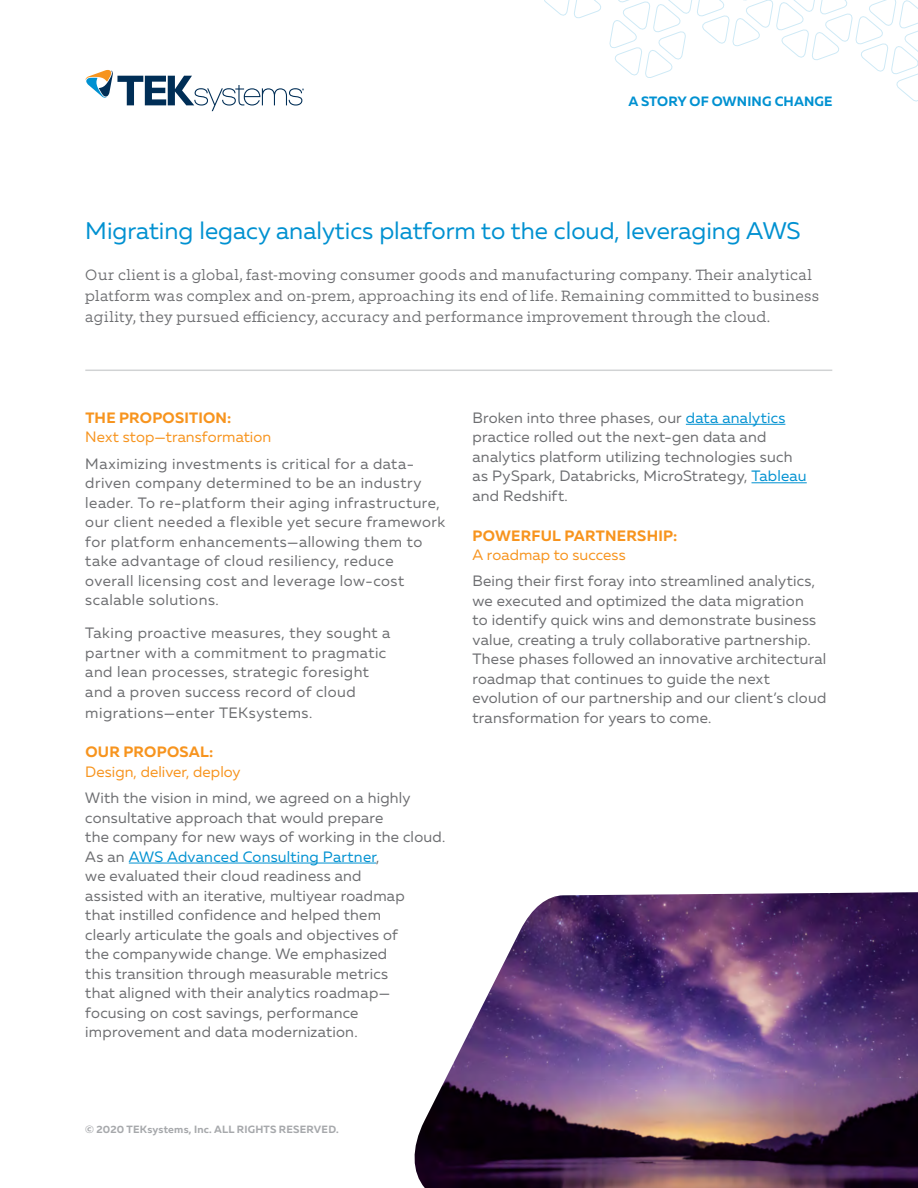
<style>
.page{position:relative;width:918px;height:1188px;background:#fff}
.page>*{position:absolute;margin:0;border:0;box-sizing:border-box;transform-origin:0 0}
.t1{font:24px "Muller";color:#0091d1}
.t2{font:15px/19.5px "Muller";letter-spacing:.015em;color:#6d6e71}
.t3{font:300 15px/21px "Equip Slab";letter-spacing:.025em;color:#6d6e71}
.t4{font:15px "Muller";letter-spacing:.005em;color:#f7941e}
.t5{font:700 15px "Muller";letter-spacing:.015em;color:#f7941e}
.t6{font:700 13.5px "Muller";letter-spacing:.01em;color:#0091d1}
.t7{font:700 10.5px "Muller";letter-spacing:.015em;color:#a7a9ac}
.s1{color:#0091d1}
</style>
<div class="page">
<svg style="left:86px;top:70px;width:218px;height:41px"></svg>
<svg style="left:544px;top:0;width:374px;height:102px"></svg>
<hr style="left:85px;top:370px;width:747px;height:1px;background:#d1d3d4">
<hr style="left:129px;top:863px;width:247px;height:1px;background:#0091d1">
<hr style="left:686px;top:424px;width:99px;height:1px;background:#0091d1">
<hr style="left:752px;top:482px;width:55px;height:1px;background:#0091d1">
<img style="left:414px;top:892px;width:504px;height:296px">
<p class="t6" style="left:628px;top:93px;width:206px">A STORY OF OWNING CHANGE</p>
<h1 class="t1" style="left:85px;top:216px;width:717px">Migrating legacy analytics platform to the cloud, leveraging AWS</h1>
<p class="t3" style="left:85px;top:265px;width:735px">Our client is a global, fast-moving consumer goods and manufacturing company. Their analytical platform was complex and on-prem, approaching its end of life. Remaining committed to business agility, they pursued efficiency, accuracy and performance improvement through the cloud.</p>
<p class="t5" style="left:85px;top:408px;width:148px">THE PROPOSITION:</p>
<p class="t4" style="left:85px;top:428px;width:187px">Next stop—transformation</p>
<p class="t2" style="left:85px;top:453px;width:361px">Maximizing investments is critical for a data&shy;driven company determined to be an industry leader. To re-platform their aging infrastructure, our client needed a flexible yet secure framework for platform enhancements—allowing them to take advantage of cloud resiliency, reduce overall licensing cost and leverage low-cost scalable solutions.</p>
<p class="t2" style="left:85px;top:623px;width:307px">Taking proactive measures, they sought a partner with a commitment to pragmatic and lean processes, strategic foresight and a proven success record of cloud</p>
<p class="t2" style="left:85px;top:702px;width:229px">migrations—enter TEKsystems.</p>
<p class="t5" style="left:85px;top:743px;width:129px">OUR PROPOSAL:</p>
<p class="t4" style="left:85px;top:762px;width:157px">Design, deliver, deploy</p>
<p class="t2" style="left:85px;top:788px;width:361px">With the vision in mind, we agreed on a highly consultative approach that would prepare<br>the company for new ways of working in the cloud.<br>As an <span class="s1">AWS Advanced Consulting Partner</span>,<br>we evaluated their cloud readiness and<br>assisted with an iterative, multiyear roadmap<br>that instilled confidence and helped them<br>clearly articulate the goals and objectives of<br>the companywide change. We emphasized<br>this transition through measurable metrics<br>that aligned with their analytics roadmap— focusing on cost savings, performance improvement and data modernization.</p>
<p class="t2" style="left:472px;top:408px;width:336px">Broken into three phases, our <span class="s1">data analytics </span>practice rolled out the next-gen data and analytics platform utilizing technologies such as PySpark, Databricks, MicroStrategy, <span class="s1">Tableau </span>and Redshift.</p>
<p class="t5" style="left:473px;top:526px;width:206px">POWERFUL PARTNERSHIP:</p>
<p class="t4" style="left:472px;top:546px;width:155px">A roadmap to success</p>
<p class="t2" style="left:472px;top:571px;width:355px">Being their first foray into streamlined analytics, we executed and optimized the data migration<br>to identify quick wins and demonstrate business value, creating a truly collaborative partnership.<br>These phases followed an innovative architectural roadmap that continues to guide the next evolution of our partnership and our client’s cloud transformation for years to come.</p>
<p class="t7" style="left:85px;top:1123px;width:255px">© 2020 TEKsystems, Inc. ALL RIGHTS RESERVED.</p>
</div>
